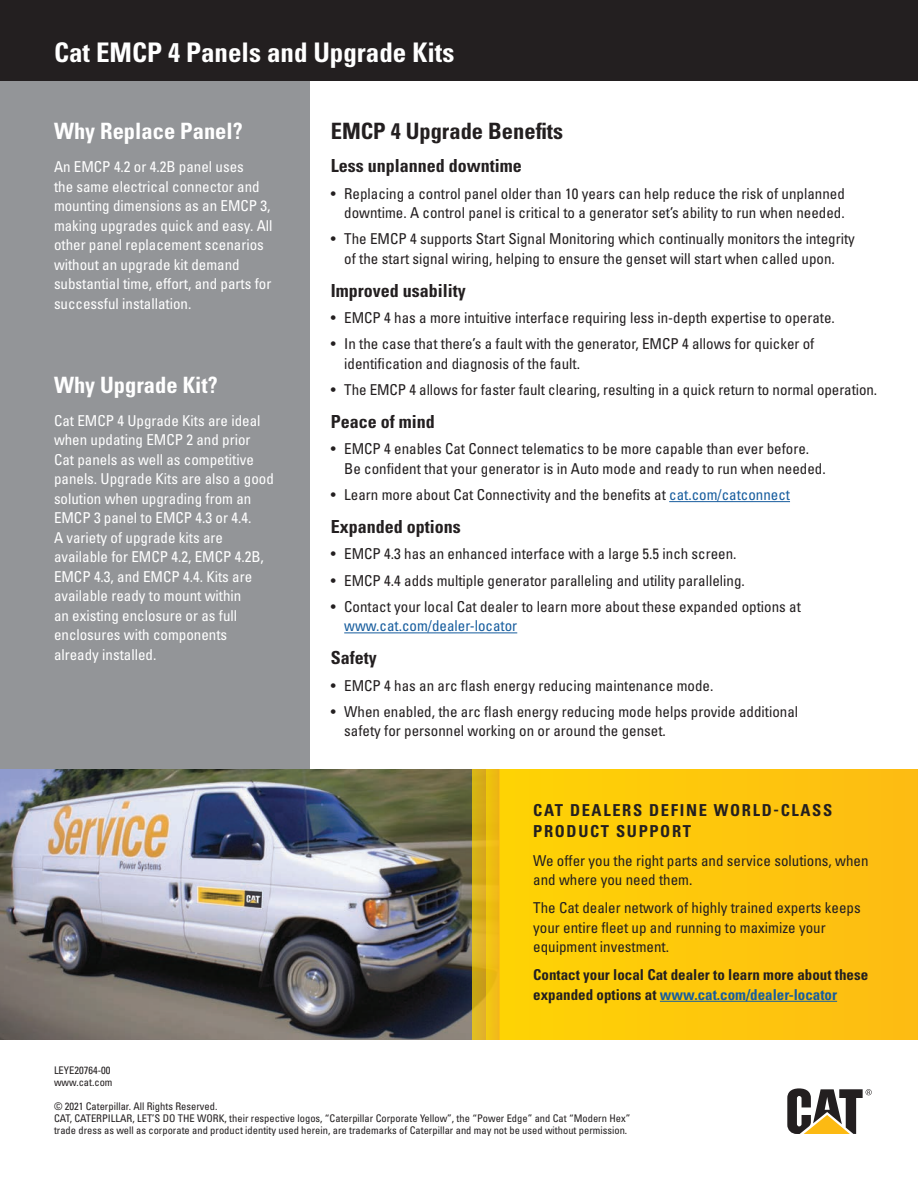
<style>
.page{position:relative;width:918px;height:1188px;background:#fff}
.page>*{position:absolute;margin:0;border:0;box-sizing:border-box;transform-origin:0 0}
.t1{font:700 condensed 27px "Univers";color:#fff}
.t2{font:700 condensed 22.5px "Univers";color:#fff}
.t3{font:700 condensed 22.5px "Univers";color:#231f20}
.t4{font:700 condensed 18px "Univers";color:#231f20}
.t5{font:700 condensed 16.5px/21px "Univers";letter-spacing:.1em;color:#231f20}
.t6{font:condensed 15px/19.5px "Univers";color:#231f20}
.t7{font:condensed 15px/19.5px "Univers";color:#fff}
.t8{font:700 condensed 15px/19.5px "Univers";color:#231f20}
.t9{font:condensed 15px "Univers";color:#175d9e}
.t10{font:condensed 10.5px/12px "Univers";color:#231f20}
.s1{color:#175d9e}
</style>
<div class="page">
<div style="left:0;top:0;width:310px;height:897px;background:#939598"></div>
<img style="left:0;top:770px;width:472px;height:270px">
<div style="left:0;top:0;width:918px;height:81px;background:#231f20"></div>
<svg style="left:787px;top:1088px;width:85px;height:46px"></svg>
<div style="left:500px;top:770px;width:418px;height:270px;background:#fec80c"></div>
<div style="left:486px;top:770px;width:14px;height:270px;background:#eebd13"></div>
<svg style="left:472px;top:770px;width:14px;height:270px;background:#d7ae1d"></svg>
<hr style="left:660px;top:1001px;width:177px;height:1px;background:#175d9e">
<hr style="left:669px;top:501px;width:121px;height:1px;background:#175d9e">
<hr style="left:344px;top:633px;width:173px;height:1px;background:#175d9e">
<h1 class="t1" style="left:54px;top:36px;width:402px">Cat EMCP 4 Panels and Upgrade Kits</h1>
<h2 class="t2" style="left:54px;top:118px;width:190px">Why Replace Panel?</h2>
<p class="t7" style="left:54px;top:157px;width:220px">An EMCP 4.2 or 4.2B panel uses<br>the same electrical connector and mounting dimensions as an EMCP 3, making upgrades quick and easy. All other panel replacement scenarios without an upgrade kit demand substantial time, effort, and parts for successful installation.</p>
<h2 class="t2" style="left:54px;top:371px;width:165px">Why Upgrade Kit?</h2>
<p class="t7" style="left:54px;top:411px;width:221px">Cat EMCP 4 Upgrade Kits are ideal when updating EMCP 2 and prior<br>Cat panels as well as competitive panels. Upgrade Kits are also a good solution when upgrading from an<br>EMCP 3 panel to EMCP 4.3 or 4.4.<br>A variety of upgrade kits are available for EMCP 4.2, EMCP 4.2B,<br>EMCP 4.3, and EMCP 4.4. Kits are available ready to mount within<br>an existing enclosure or as full enclosures with components already installed.</p>
<h2 class="t3" style="left:331px;top:118px;width:234px">EMCP 4 Upgrade Benefits</h2>
<p class="t4" style="left:331px;top:155px;width:192px">Less unplanned downtime</p>
<p class="t6" style="left:331px;top:183px;width:516px;text-align:right">• Replacing a control panel older than 10 years can help reduce the risk of unplanned downtime. A control panel is critical to a generator set’s ability to run when needed.</p>
<p class="t6" style="left:331px;top:229px;width:526px;text-align:center">• The EMCP 4 supports Start Signal Monitoring which continually monitors the integrity of the start signal wiring, helping to ensure the genset will start when called upon.</p>
<p class="t4" style="left:331px;top:279px;width:136px">Improved usability</p>
<p class="t6" style="left:331px;top:308px;width:506px">• EMCP 4 has a more intuitive interface requiring less in-depth expertise to operate.</p>
<p class="t6" style="left:344px;top:334px;width:472px;text-indent:-14px">• In the case that there’s a fault with the generator, EMCP 4 allows for quicker of identification and diagnosis of the fault.</p>
<p class="t6" style="left:331px;top:380px;width:548px">• The EMCP 4 allows for faster fault clearing, resulting in a quick return to normal operation.</p>
<p class="t4" style="left:331px;top:411px;width:106px">Peace of mind</p>
<p class="t6" style="left:344px;top:439px;width:483px;text-indent:-14px">• EMCP 4 enables Cat Connect telematics to be more capable than ever before.<br>Be confident that your generator is in Auto mode and ready to run when needed.</p>
<p class="t6" style="left:331px;top:485px;width:461px">• Learn more about Cat Connectivity and the benefits at <span class="s1">cat.com/catconnect</span></p>
<p class="t4" style="left:331px;top:516px;width:131px">Expanded options</p>
<p class="t6" style="left:331px;top:544px;width:407px">• EMCP 4.3 has an enhanced interface with a large 5.5 inch screen.</p>
<p class="t6" style="left:331px;top:570px;width:416px">• EMCP 4.4 adds multiple generator paralleling and utility paralleling.</p>
<p class="t6" style="left:331px;top:597px;width:472px">• Contact your local Cat dealer to learn more about these expanded options at</p>
<p class="t9" style="left:344px;top:617px;width:175px">www.cat.com/dealer-locator</p>
<p class="t4" style="left:331px;top:647px;width:48px">Safety</p>
<p class="t6" style="left:331px;top:675px;width:384px">• EMCP 4 has an arc flash energy reducing maintenance mode.</p>
<p class="t6" style="left:344px;top:702px;width:456px;text-indent:-14px">• When enabled, the arc flash energy reducing mode helps provide additional safety for personnel working on or around the genset.</p>
<p class="t5" style="left:533px;top:800px;width:300px">CAT DEALERS DEFINE WORLD-CLASS<br>PRODUCT SUPPORT</p>
<p class="t6" style="left:533px;top:850px;width:337px">We offer you the right parts and service solutions, when and where you need them.</p>
<p class="t6" style="left:533px;top:898px;width:329px">The Cat dealer network of highly trained experts keeps your entire fleet up and running to maximize your equipment investment.</p>
<p class="t8" style="left:533px;top:965px;width:336px">Contact your local Cat dealer to learn more about these expanded options at <span class="s1">www.cat.com/dealer-locator</span></p>
<p class="t10" style="left:54px;top:1064px;width:60px">LEYE20764-00 www.cat.com</p>
<p class="t10" style="left:54px;top:1100px;width:578px">© 2021 Caterpillar. All Rights Reserved.<br>CAT, CATERPILLAR, LET’S DO THE WORK, their respective logos, “Caterpillar Corporate Yellow”, the “Power Edge” and Cat “Modern Hex” trade dress as well as corporate and product identity used herein, are trademarks of Caterpillar and may not be used without permission.</p>
</div>
